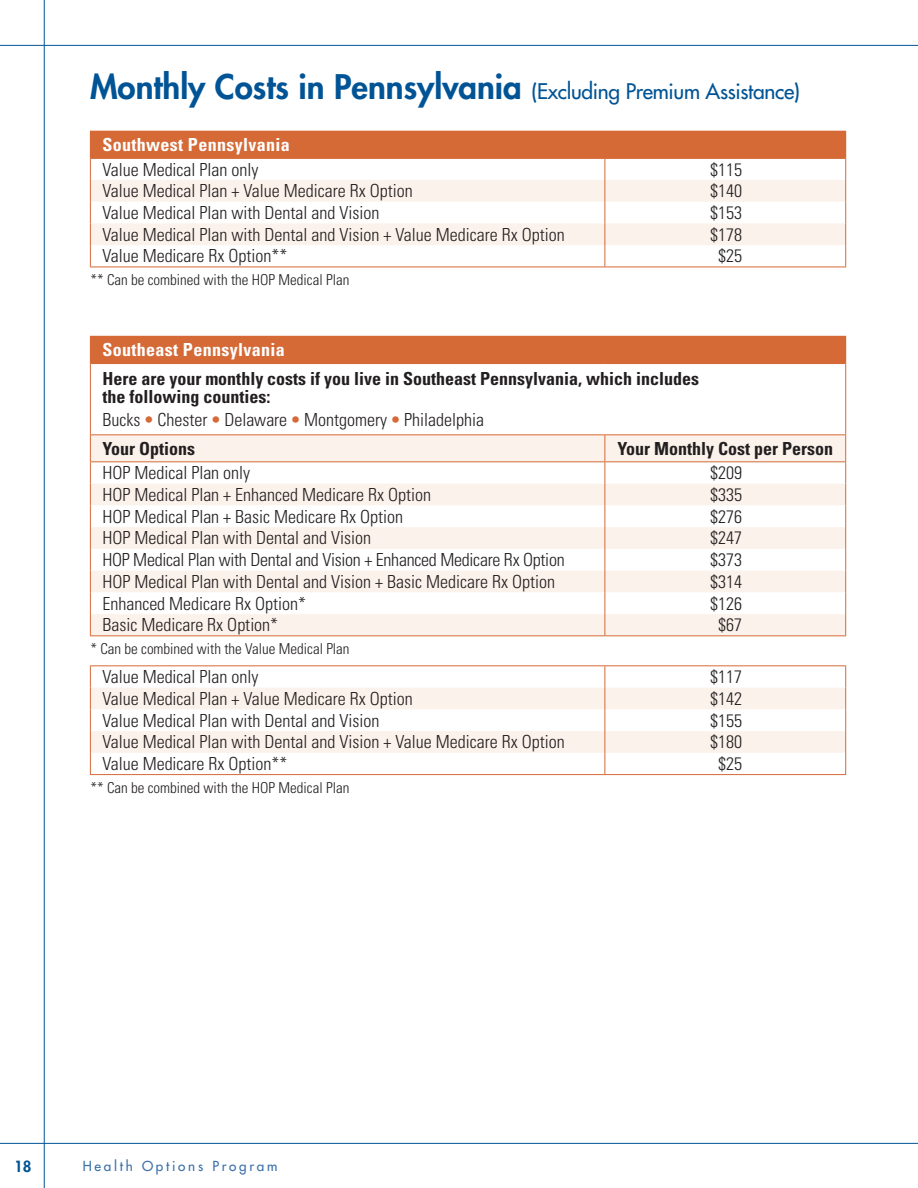
<style>
.page{position:relative;width:918px;height:1188px;background:#fff}
.page>*{position:absolute;margin:0;border:0;box-sizing:border-box;transform-origin:0 0}
.t1{font:500 21px "Futura Std";letter-spacing:-.015em;color:#005495}
.CK_Table_Body{font:300 condensed 18px "Univers LT Std";color:#231f20}
.CK_Table_Head_B{font:700 condensed 18px/18px "Univers LT Std";color:#231f20}
.CK_Table_Head_A{font:700 condensed 18px "Univers LT Std";letter-spacing:.02em;color:#fff}
.Chart_Ft_note{font:300 condensed 15px "Univers LT Std";color:#231f20}
.t2{font:800 15px "Futura Std";color:#005495}
.t3{font:500 13.5px "Futura Std";letter-spacing:.2em;color:#3a6fa9}
.s1{font-weight:800;font-size:33px}
.s2{font-stretch:normal;color:#d56a37}
</style>
<div class="page">
<div style="left:90px;top:131px;width:756px;height:27px;background:#d56a37"></div>
<svg style="left:91px;top:159px;width:754px;height:108px"></svg>
<svg style="left:91px;top:180px;width:754px;height:65px;fill:#fbf2eb"></svg>
<hr style="left:91px;top:157px;width:514px;height:2px;background:#d56a37">
<hr style="left:605px;top:157px;width:240px;height:2px;background:#d56a37">
<svg style="left:90px;top:158px;width:1px;height:109px"></svg>
<hr style="left:90px;top:267px;width:515px;height:1px;background:#d56a37">
<svg style="left:604px;top:159px;width:1px;height:108px"></svg>
<svg style="left:845px;top:158px;width:1px;height:109px"></svg>
<hr style="left:605px;top:267px;width:241px;height:1px;background:#d56a37">
<div style="left:90px;top:336px;width:756px;height:27px;background:#d56a37"></div>
<svg style="left:90px;top:435px;width:756px;height:318px"></svg>
<hr style="left:845px;top:363px;width:1px;height:71px;background:#d56a37">
<svg style="left:845px;top:435px;width:1px;height:200px"></svg>
<hr style="left:90px;top:363px;width:1px;height:71px;background:#d56a37">
<hr style="left:91px;top:363px;width:514px;height:1px;background:#d56a37">
<hr style="left:605px;top:363px;width:240px;height:1px;background:#d56a37">
<hr style="left:90px;top:635px;width:515px;height:1px;background:#d56a37">
<svg style="left:90px;top:666px;width:1px;height:108px"></svg>
<hr style="left:90px;top:774px;width:515px;height:1px;background:#d56a37">
<hr style="left:90px;top:434px;width:515px;height:1px;background:#d56a37">
<svg style="left:90px;top:435px;width:1px;height:200px"></svg>
<hr style="left:605px;top:434px;width:241px;height:1px;background:#d56a37">
<hr style="left:90px;top:461px;width:515px;height:1px;background:#d56a37">
<hr style="left:605px;top:461px;width:241px;height:1px;background:#d56a37">
<hr style="left:90px;top:665px;width:515px;height:1px;background:#d56a37">
<hr style="left:605px;top:665px;width:241px;height:1px;background:#d56a37">
<svg style="left:604px;top:666px;width:1px;height:108px"></svg>
<svg style="left:845px;top:666px;width:1px;height:108px"></svg>
<hr style="left:605px;top:774px;width:241px;height:1px;background:#d56a37">
<svg style="left:604px;top:435px;width:1px;height:200px"></svg>
<hr style="left:605px;top:635px;width:241px;height:1px;background:#d56a37">
<hr style="left:0;top:45px;width:918px;height:1px;background:#005495">
<hr style="left:44px;top:0;width:1px;height:1188px;background:#005495">
<hr style="left:0;top:1143px;width:918px;height:1px;background:#005495">
<p class="t1" style="left:90px;top:78px;width:712px"><span class="s1">Monthly Costs in Pennsylvania</span> (Excluding Premium Assistance)</p>
<p class="CK_Table_Head_A" style="left:102px;top:134px;width:189px">Southwest Pennsylvania</p>
<p class="CK_Table_Body" style="left:102px;top:159px;width:158px">Value Medical Plan only</p>
<p class="CK_Table_Body" style="left:710px;top:159px;width:33px">$115</p>
<p class="CK_Table_Body" style="left:102px;top:180px;width:312px">Value Medical Plan + Value Medicare Rx Option</p>
<p class="CK_Table_Body" style="left:710px;top:180px;width:33px">$140</p>
<p class="CK_Table_Body" style="left:102px;top:202px;width:279px">Value Medical Plan with Dental and Vision</p>
<p class="CK_Table_Body" style="left:710px;top:202px;width:33px">$153</p>
<p class="CK_Table_Body" style="left:102px;top:224px;width:464px">Value Medical Plan with Dental and Vision + Value Medicare Rx Option</p>
<p class="CK_Table_Body" style="left:710px;top:224px;width:33px">$178</p>
<p class="CK_Table_Body" style="left:102px;top:245px;width:187px">Value Medicare Rx Option**</p>
<p class="CK_Table_Body" style="left:718px;top:245px;width:25px">$25</p>
<p class="Chart_Ft_note" style="left:90px;top:271px;width:261px">** Can be combined with the HOP Medical Plan</p>
<h1 class="CK_Table_Head_A" style="left:102px;top:339px;width:184px">Southeast Pennsylvania</h1>
<h2 class="CK_Table_Head_B" style="left:102px;top:370px;width:598px">Here are your monthly costs if you live in Southeast Pennsylvania, which includes the following counties:</h2>
<p class="CK_Table_Body" style="left:102px;top:409px;width:383px">Bucks <span class="s2">•</span> Chester <span class="s2">•</span> Delaware <span class="s2">•</span> Montgomery <span class="s2">•</span> Philadelphia</p>
<h2 class="CK_Table_Head_B" style="left:102px;top:439px;width:94px">Your Options</h2>
<h2 class="CK_Table_Head_B" style="left:617px;top:439px;width:217px">Your Monthly Cost per Person</h2>
<p class="CK_Table_Body" style="left:102px;top:462px;width:149px">HOP Medical Plan only</p>
<p class="CK_Table_Body" style="left:710px;top:462px;width:33px">$209</p>
<p class="CK_Table_Body" style="left:102px;top:484px;width:330px">HOP Medical Plan + Enhanced Medicare Rx Option</p>
<p class="CK_Table_Body" style="left:710px;top:484px;width:33px">$335</p>
<p class="CK_Table_Body" style="left:102px;top:506px;width:302px">HOP Medical Plan + Basic Medicare Rx Option</p>
<p class="CK_Table_Body" style="left:710px;top:506px;width:33px">$276</p>
<p class="CK_Table_Body" style="left:102px;top:527px;width:270px">HOP Medical Plan with Dental and Vision</p>
<p class="CK_Table_Body" style="left:710px;top:527px;width:33px">$247</p>
<p class="CK_Table_Body" style="left:102px;top:549px;width:464px">HOP Medical Plan with Dental and Vision + Enhanced Medicare Rx Option</p>
<p class="CK_Table_Body" style="left:710px;top:549px;width:33px">$373</p>
<p class="CK_Table_Body" style="left:102px;top:571px;width:454px">HOP Medical Plan with Dental and Vision + Basic Medicare Rx Option</p>
<p class="CK_Table_Body" style="left:710px;top:571px;width:33px">$314</p>
<p class="CK_Table_Body" style="left:102px;top:593px;width:205px">Enhanced Medicare Rx Option*</p>
<p class="CK_Table_Body" style="left:710px;top:593px;width:33px">$126</p>
<p class="CK_Table_Body" style="left:102px;top:614px;width:177px">Basic Medicare Rx Option*</p>
<p class="CK_Table_Body" style="left:718px;top:614px;width:25px">$67</p>
<p class="Chart_Ft_note" style="left:90px;top:640px;width:261px">* Can be combined with the Value Medical Plan</p>
<p class="CK_Table_Body" style="left:102px;top:666px;width:158px">Value Medical Plan only</p>
<p class="CK_Table_Body" style="left:710px;top:666px;width:33px">$117</p>
<p class="CK_Table_Body" style="left:102px;top:688px;width:312px">Value Medical Plan + Value Medicare Rx Option</p>
<p class="CK_Table_Body" style="left:710px;top:688px;width:33px">$142</p>
<p class="CK_Table_Body" style="left:102px;top:710px;width:279px">Value Medical Plan with Dental and Vision</p>
<p class="CK_Table_Body" style="left:710px;top:710px;width:33px">$155</p>
<p class="CK_Table_Body" style="left:102px;top:731px;width:464px">Value Medical Plan with Dental and Vision + Value Medicare Rx Option</p>
<p class="CK_Table_Body" style="left:710px;top:731px;width:33px">$180</p>
<p class="CK_Table_Body" style="left:102px;top:753px;width:187px">Value Medicare Rx Option**</p>
<p class="CK_Table_Body" style="left:718px;top:753px;width:25px">$25</p>
<p class="Chart_Ft_note" style="left:90px;top:779px;width:261px">** Can be combined with the HOP Medical Plan</p>
<p class="t2" style="left:14px;top:1157px;width:19px">18</p>
<p class="t3" style="left:83px;top:1158px;width:196px">Health Options Program</p>
</div>
